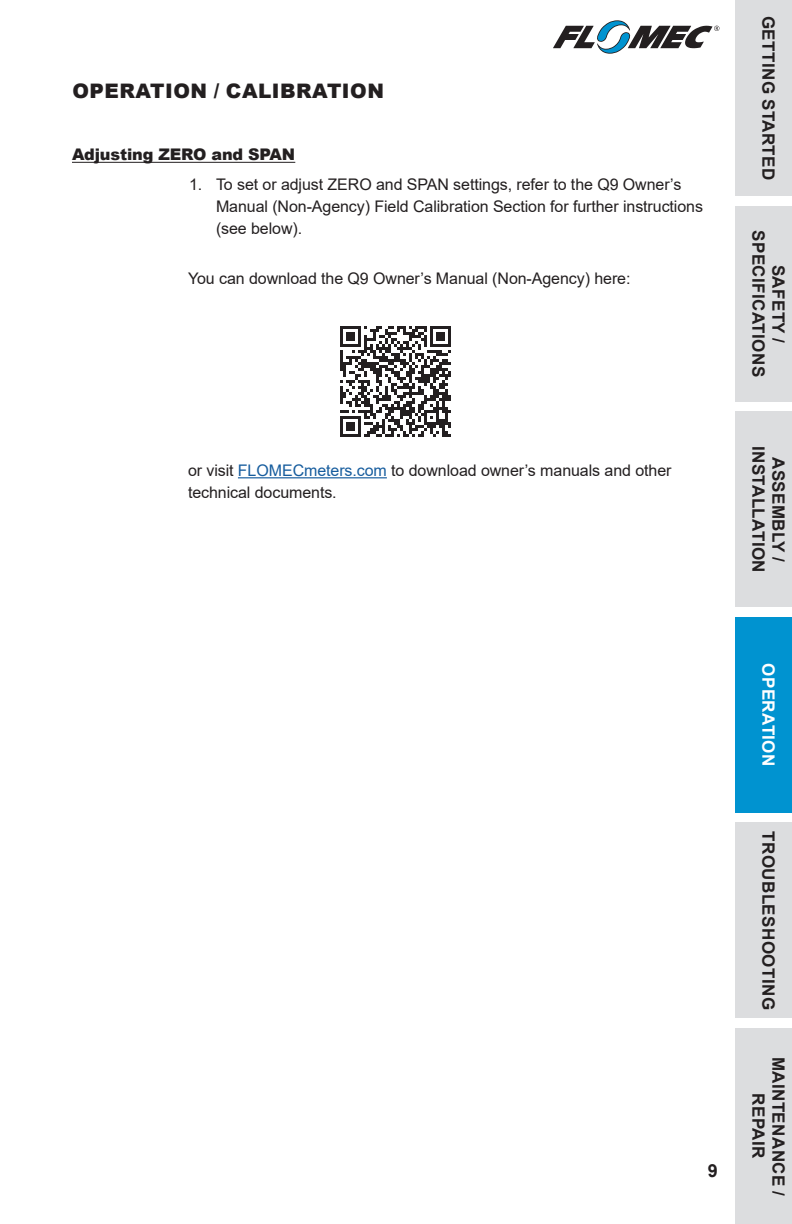
<style>
.page{position:relative;width:792px;height:1224px;background:#fff}
.page>*{position:absolute;margin:0;border:0;box-sizing:border-box;transform-origin:0 0}
.Section_Head_English{font:900 20px "Arial";letter-spacing:.025em;color:#231f20}
.t1{font:700 18px "Arial";color:#231f20}
.Tabs{font:700 17px/20px "Arial";letter-spacing:.025em;color:#231f20;text-align:center}
.Tabs-2{font:700 17px "Arial";letter-spacing:.025em;color:#fff}
.Body_English{font:16px/22px "Arial";letter-spacing:-.005em;color:#231f20}
.Sub_Head_English{font:900 16px "Arial";letter-spacing:-.01em;color:#231f20}
.s1{color:#175d9e}
</style>
<div class="page">
<div style="left:736px;top:0;width:56px;height:196px;background:#dcdddf"></div>
<div style="left:736px;top:206px;width:56px;height:196px;background:#dcdddf"></div>
<div style="left:736px;top:411px;width:56px;height:196px;background:#dcdddf"></div>
<div style="left:736px;top:617px;width:56px;height:196px;background:#0093d0"></div>
<div style="left:736px;top:822px;width:56px;height:196px;background:#dcdddf"></div>
<div style="left:736px;top:1028px;width:56px;height:196px;background:#dcdddf"></div>
<svg style="left:553px;top:20px;width:166px;height:34px"></svg>
<hr style="left:238px;top:477px;width:149px;height:1px;background:#175d9e">
<svg style="left:340px;top:326px;width:111px;height:111px"></svg>
<hr style="left:72px;top:162px;width:223px;height:1px;background:#231f20">
<p class="Section_Head_English" style="left:72px;top:77px;width:313px">OPERATION / CALIBRATION</p>
<p class="Sub_Head_English" style="left:72px;top:143px;width:225px">Adjusting ZERO and SPAN</p>
<p class="Body_English" style="left:216px;top:174px;width:489px;text-indent:-27px">1. To set or adjust ZERO and SPAN settings, refer to the Q9 Owner’s<br>Manual (Non-Agency) Field Calibration Section for further instructions (see below).</p>
<p class="Body_English" style="left:188px;top:267px;width:444px">You can download the Q9 Owner’s Manual (Non-Agency) here:</p>
<p class="Body_English" style="left:188px;top:459px;width:485px">or visit <span class="s1">FLOMECmeters.com</span> to download owner’s manuals and other technical documents.</p>
<p class="Tabs" style="left:778px;top:16px;width:166px;rotate:90deg">GETTING STARTED</p>
<p class="Tabs" style="left:788px;top:230px;width:148px;rotate:90deg">SAFETY /<br>SPECIFICATIONS</p>
<p class="Tabs" style="left:788px;top:446px;width:128px;rotate:90deg">ASSEMBLY /<br>INSTALLATION</p>
<p class="t1" style="left:708px;top:1158px;width:12px">9</p>
<p class="Tabs-2" style="left:780px;top:663px;width:105px;rotate:90deg">OPERATION</p>
<p class="Tabs" style="left:778px;top:831px;width:180px;rotate:90deg">TROUBLESHOOTING</p>
<p class="Tabs" style="left:788px;top:1057px;width:141px;rotate:90deg">MAINTENANCE /<br>REPAIR</p>
</div>
